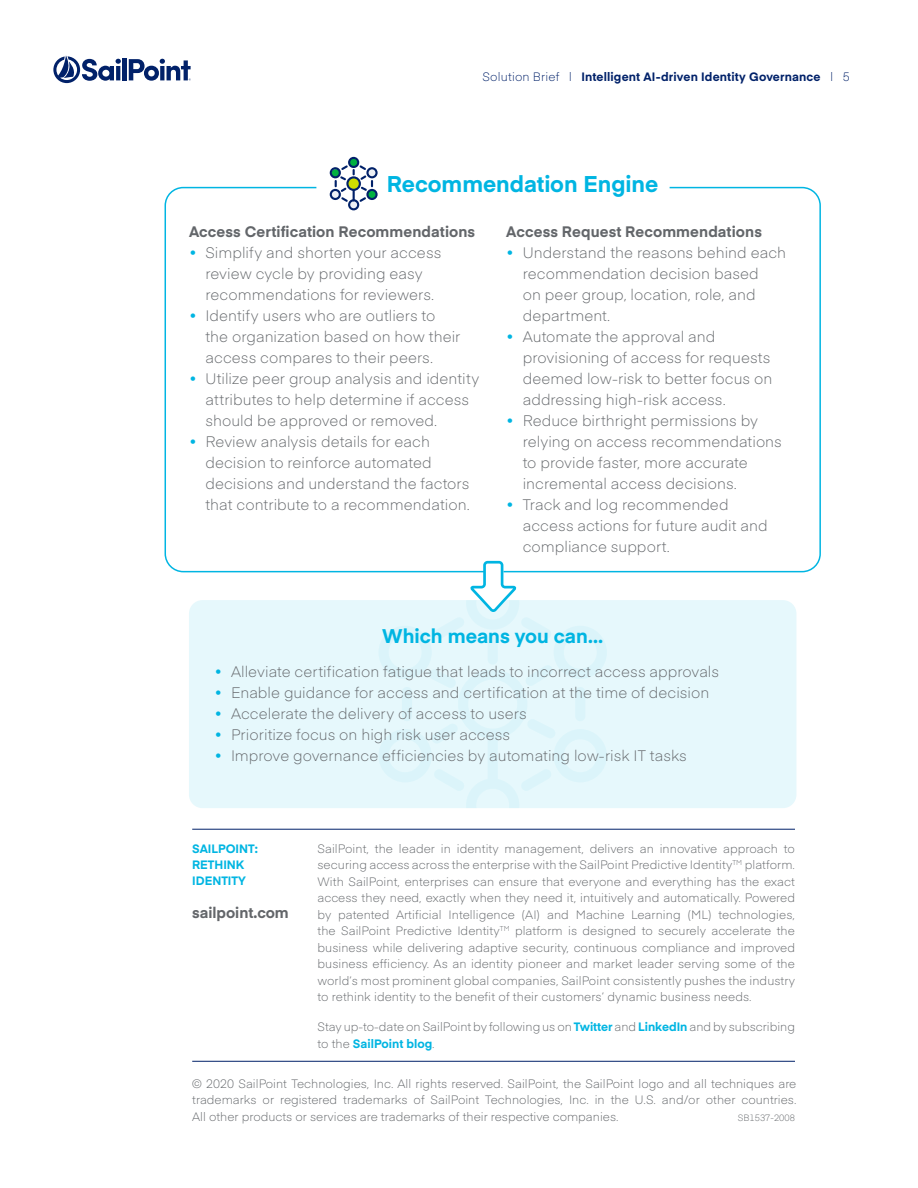
<style>
.page{position:relative;width:918px;height:1188px;background:#fff}
.page>*{position:absolute;margin:0;border:0;box-sizing:border-box;transform-origin:0 0}
.Headline{font:700 22.5px "Eina 01";letter-spacing:-.005em;color:#00b5e2}
.Headline-2{font:700 19.5px "Eina 01";letter-spacing:-.005em;color:#00b5e2}
.t1{font:300 15px/21px "Eina 01";letter-spacing:.005em;color:#63666a}
.Subhead{font:700 15px "Eina 01";letter-spacing:.005em;color:#63666a}
.t2{font:300 12px/16.5px "Eina 01";color:#63666a;text-align:justify}
.t3{font:700 12px "Eina 01";letter-spacing:.015em;color:#012169}
.t4{font:700 12px/16.2px "Eina 01";color:#00b5e2}
.Boilerplate{font:300 9px "Eina 01";color:#63666a}
.s1{font-weight:300}
.s2{font-weight:700;color:#00b5e2}
</style>
<div class="page">
<div style="left:122px;top:58px;width:5px;height:22px;background:#012169"></div>
<svg style="left:129px;top:59px;width:62px;height:22px"></svg>
<svg style="left:53px;top:55px;width:68px;height:28px"></svg>
<hr style="left:192px;top:1061px;width:603px;height:1px;background:#012169">
<hr style="left:192px;top:829px;width:603px;height:1px;background:#012169">
<div style="left:189px;top:600px;width:607px;height:208px;background:#e6f8fc;border-radius:14px"></div>
<svg style="left:378px;top:561px;width:229px;height:247px"></svg>
<svg style="left:316px;top:157px;width:354px;height:53px"></svg>
<p class="t3" style="left:483px;top:68px;width:369px"><span class="s1">Solution Brief |</span> Intelligent AI-driven Identity Governance <span class="s1">| 5</span></p>
<p class="Headline" style="left:387px;top:167px;width:273px">Recommendation Engine</p>
<p class="Subhead" style="left:189px;top:220px;width:288px">Access Certification Recommendations</p>
<p class="t1" style="left:206px;top:241px;width:237px;text-indent:-16px"><span class="s2">•</span> Simplify and shorten your access review cycle by providing easy recommendations for reviewers.</p>
<p class="t1" style="left:206px;top:304px;width:256px;text-indent:-16px"><span class="s2">•</span> Identify users who are outliers to the organization based on how their access compares to their peers.</p>
<p class="t1" style="left:206px;top:367px;width:275px;text-indent:-16px"><span class="s2">•</span> Utilize peer group analysis and identity attributes to help determine if access should be approved or removed.</p>
<p class="t1" style="left:206px;top:430px;width:266px;text-indent:-16px"><span class="s2">•</span> Review analysis details for each decision to reinforce automated decisions and understand the factors that contribute to a recommendation.</p>
<p class="Subhead" style="left:506px;top:220px;width:257px">Access Request Recommendations</p>
<p class="t1" style="left:523px;top:241px;width:265px;text-indent:-16px"><span class="s2">•</span> Understand the reasons behind each recommendation decision based<br>on peer group, location, role, and department.</p>
<p class="t1" style="left:523px;top:325px;width:251px;text-indent:-16px"><span class="s2">•</span> Automate the approval and provisioning of access for requests deemed low-risk to better focus on addressing high-risk access.</p>
<p class="t1" style="left:523px;top:409px;width:261px;text-indent:-16px"><span class="s2">•</span> Reduce birthright permissions by relying on access recommendations to provide faster, more accurate incremental access decisions.</p>
<p class="t1" style="left:523px;top:493px;width:247px;text-indent:-16px"><span class="s2">•</span> Track and log recommended access actions for future audit and compliance support.</p>
<p class="Headline-2" style="left:382px;top:621px;width:222px">Which means you can…</p>
<p class="t1" style="left:214px;top:660px;width:506px"><span class="s2">•</span> Alleviate certification fatigue that leads to incorrect access approvals</p>
<p class="t1" style="left:214px;top:681px;width:496px"><span class="s2">•</span> Enable guidance for access and certification at the time of decision</p>
<p class="t1" style="left:214px;top:702px;width:314px"><span class="s2">•</span> Accelerate the delivery of access to users</p>
<p class="t1" style="left:214px;top:723px;width:297px"><span class="s2">•</span> Prioritize focus on high risk user access</p>
<p class="t1" style="left:214px;top:744px;width:474px"><span class="s2">•</span> Improve governance efficiencies by automating low-risk IT tasks</p>
<p class="t4" style="left:192px;top:840px;width:67px">SAILPOINT:<br>RETHINK<br>IDENTITY</p>
<p class="Subhead" style="left:192px;top:901px;width:98px">sailpoint.com</p>
<p class="t2" style="left:318px;top:839px;width:479px">SailPoint, the leader in identity management, delivers an innovative approach to securing access across the enterprise with the SailPoint Predictive Identity<sup>TM</sup> platform.<br>With SailPoint, enterprises can ensure that everyone and everything has the exact access they need, exactly when they need it, intuitively and automatically. Powered by patented Artificial Intelligence (AI) and Machine Learning (ML) technologies, the SailPoint Predictive Identity<sup>TM</sup> platform is designed to securely accelerate the business while delivering adaptive security, continuous compliance and improved business efficiency. As an identity pioneer and market leader serving some of the world’s most prominent global companies, SailPoint consistently pushes the industry to rethink identity to the benefit of their customers’ dynamic business needs.</p>
<p class="t2" style="left:318px;top:1018px;width:479px">Stay up-to-date on SailPoint by following us on <span class="s2">Twitter</span> and <span class="s2">LinkedIn</span> and by subscribing to the <span class="s2">SailPoint blog</span>.</p>
<p class="t2" style="left:192px;top:1074px;width:606px">© 2020 SailPoint Technologies, Inc. All rights reserved. SailPoint, the SailPoint logo and all techniques are trademarks or registered trademarks of SailPoint Technologies, Inc. in the U.S. and/or other countries.<br>All other products or services are trademarks of their respective companies.</p>
<p class="Boilerplate" style="left:738px;top:1111px;width:59px">SB1537-2008</p>
</div>
